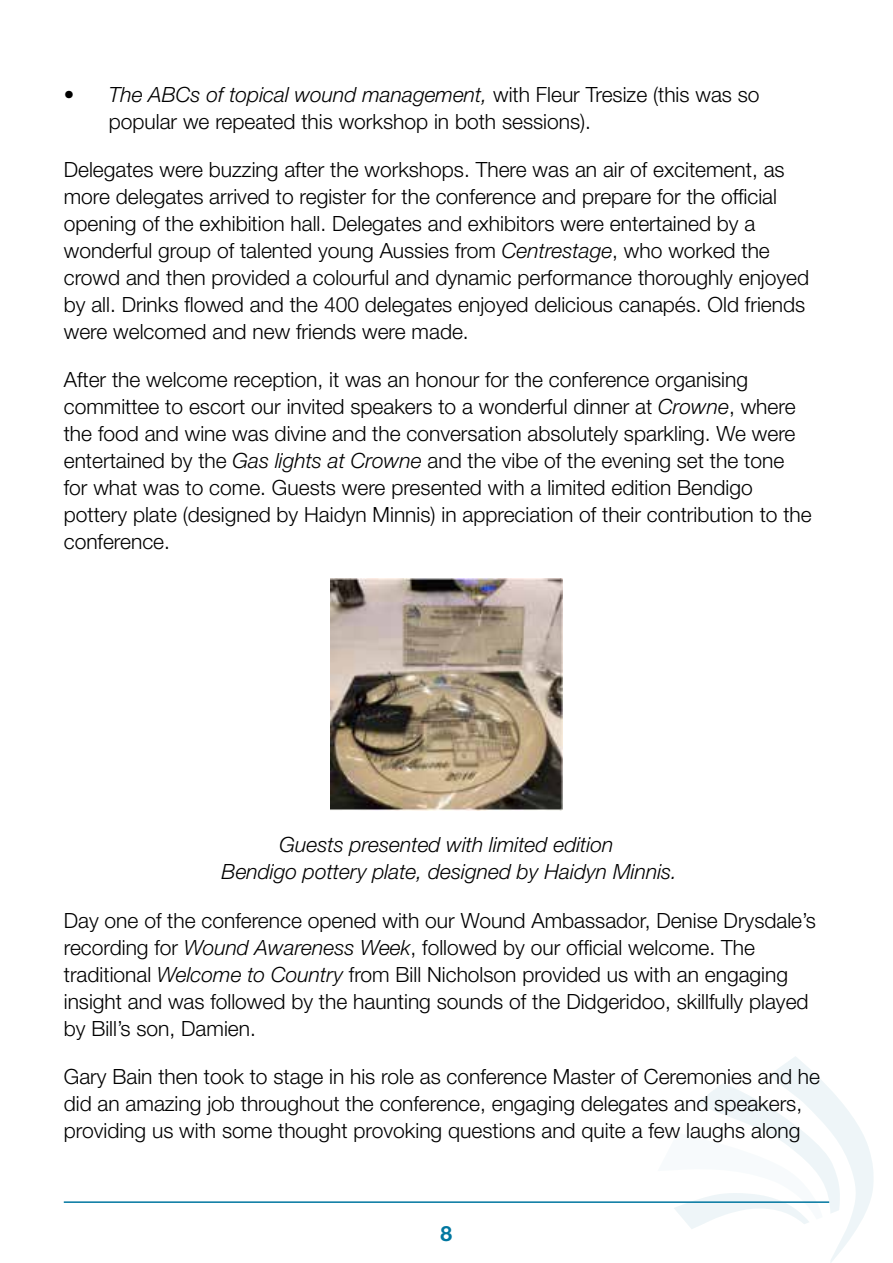
<style>
.page{position:relative;width:893px;height:1263px;background:#fff}
.page>*{position:absolute;margin:0;border:0;box-sizing:border-box;transform-origin:0 0}
.t1{font:300 21px/27px "Helvetica Neue";color:#000}
.t2{font:italic 300 21px/27px "Helvetica Neue";color:#000;text-align:center}
.t3{font:700 21px "Helvetica Neue";color:#0077a0}
.s1{font-style:italic}
</style>
<div class="page">
<svg style="left:674px;top:1056px;width:199px;height:207px"></svg>
<hr style="left:64px;top:1201px;width:765px;height:2px;background:#0077a0">
<img style="left:331px;top:578px;width:231px;height:233px">
<p class="t1" style="left:109px;top:80px;width:652px;text-indent:-45px"><span class="s1">• The ABCs of topical wound management,</span> with Fleur Tresize (this was so popular we repeated this workshop in both sessions).</p>
<p class="t1" style="left:64px;top:156px;width:747px">Delegates were buzzing after the workshops. There was an air of excitement, as more delegates arrived to register for the conference and prepare for the official opening of the exhibition hall. Delegates and exhibitors were entertained by a wonderful group of talented young Aussies from <span class="s1">Centrestage</span>, who worked the crowd and then provided a colourful and dynamic performance thoroughly enjoyed by all. Drinks flowed and the 400 delegates enjoyed delicious canapés. Old friends were welcomed and new friends were made.</p>
<p class="t1" style="left:64px;top:366px;width:749px">After the welcome reception, it was an honour for the conference organising committee to escort our invited speakers to a wonderful dinner at <span class="s1">Crowne</span>, where the food and wine was divine and the conversation absolutely sparkling. We were entertained by the <span class="s1">Gas lights at Crowne</span> and the vibe of the evening set the tone for what was to come. Guests were presented with a limited edition Bendigo pottery plate (designed by Haidyn Minnis) in appreciation of their contribution to the conference.</p>
<p class="t2" style="left:222px;top:831px;width:457px">Guests presented with limited edition<br>Bendigo pottery plate, designed by Haidyn Minnis.</p>
<p class="t1" style="left:64px;top:906px;width:753px">Day one of the conference opened with our Wound Ambassador, Denise Drysdale’s recording for <span class="s1">Wound Awareness Week</span>, followed by our official welcome. The traditional <span class="s1">Welcome to Country</span> from Bill Nicholson provided us with an engaging insight and was followed by the haunting sounds of the Didgeridoo, skillfully played by Bill’s son, Damien.</p>
<p class="t1" style="left:64px;top:1062px;width:758px">Gary Bain then took to stage in his role as conference Master of Ceremonies and he did an amazing job throughout the conference, engaging delegates and speakers, providing us with some thought provoking questions and quite a few laughs along</p>
<p class="t3" style="left:441px;top:1221px;width:13px">8</p>
</div>
